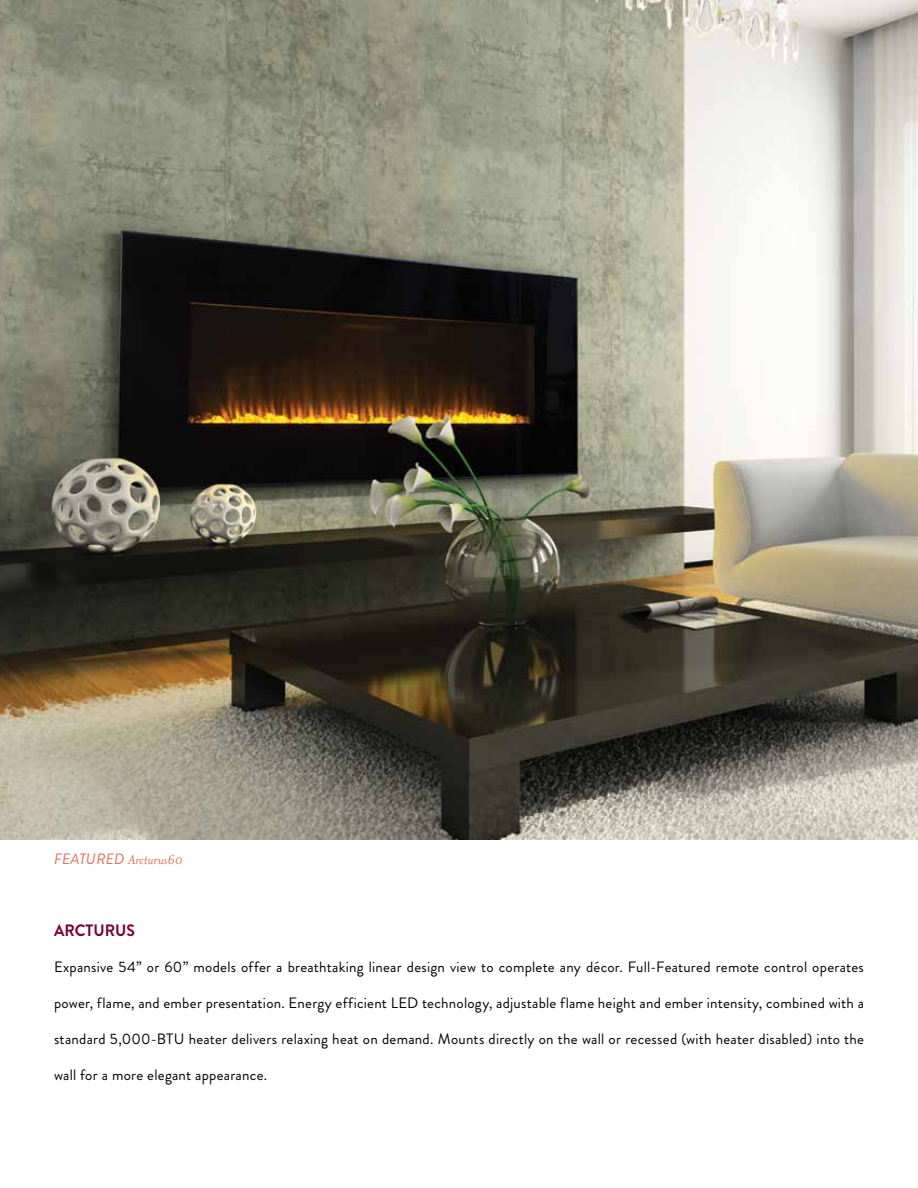
<style>
.page{position:relative;width:918px;height:1188px;background:#fff}
.page>*{position:absolute;margin:0;border:0;box-sizing:border-box;transform-origin:0 0}
.t1{font:700 16.5px "Brandon Grotesque";color:#7a003c;scale:.95 1}
.t2{font:15px "Brandon Grotesque";letter-spacing:.015em;color:#000}
.t3{font:italic 15px "Mrs Eaves OT";color:#e66b5b}
.s1{font-family:"Brandon Grotesque"}
</style>
<div class="page">
<img style="left:0;top:0;width:918px;height:839px">
<p class="t3" style="left:54px;top:851px;width:130px"><span class="s1">FEATURED</span> Arcturus60</p>
<p class="t1" style="left:54px;top:918px;width:87px">ARCTURUS</p>
<p class="t2" style="left:54px;top:956px;width:811px">Expansive 54” or 60” models offer a breathtaking linear design view to complete any décor. Full-Featured remote control operates</p>
<p class="t2" style="left:54px;top:992px;width:812px">power, flame, and ember presentation. Energy efficient LED technology, adjustable flame height and ember intensity, combined with a</p>
<p class="t2" style="left:54px;top:1028px;width:812px">standard 5,000-BTU heater delivers relaxing heat on demand. Mounts directly on the wall or recessed (with heater disabled) into the</p>
<p class="t2" style="left:54px;top:1064px;width:215px">wall for a more elegant appearance.</p>
</div>
